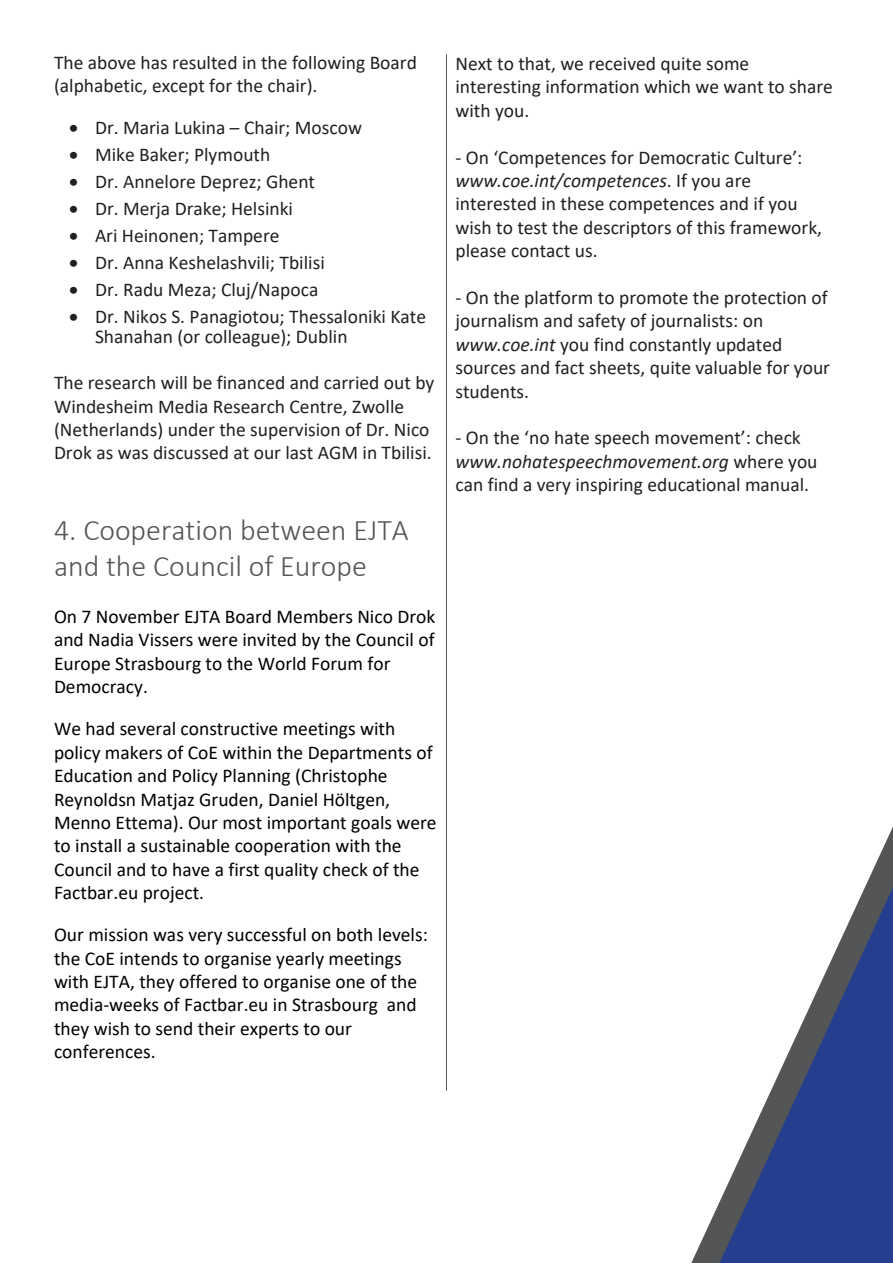
<style>
.page{position:relative;width:893px;height:1263px;background:#fff}
.page>*{position:absolute;margin:0;border:0;box-sizing:border-box;transform-origin:0 0}
.platte_tekst{font:300 30px/36px "Calibri";color:#545557}
.platte_tekst-2{font:19.5px/23.4px "Calibri";color:#231f20}
.platte_tekst-3{font:19.5px/23.4px "Calibri";color:#000}
.s1{font-style:italic}
</style>
<div class="page">
<svg style="left:691px;top:827px;width:202px;height:436px"></svg>
<hr style="left:446px;top:54px;width:1px;height:1037px;background:#545557">
<p class="platte_tekst-2" style="left:54px;top:51px;width:364px">The above has resulted in the following Board (alphabetic, except for the chair).</p>
<p class="platte_tekst-2" style="left:69px;top:117px;width:294px">• Dr. Maria Lukina – Chair; Moscow</p>
<p class="platte_tekst-2" style="left:69px;top:144px;width:203px">• Mike Baker; Plymouth</p>
<p class="platte_tekst-2" style="left:69px;top:171px;width:248px">• Dr. Annelore Deprez; Ghent</p>
<p class="platte_tekst-2" style="left:69px;top:198px;width:226px">• Dr. Merja Drake; Helsinki</p>
<p class="platte_tekst-2" style="left:69px;top:225px;width:212px">• Ari Heinonen; Tampere</p>
<p class="platte_tekst-2" style="left:69px;top:252px;width:257px">• Dr. Anna Keshelashvili; Tbilisi</p>
<p class="platte_tekst-2" style="left:69px;top:279px;width:251px">• Dr. Radu Meza; Cluj/Napoca</p>
<p class="platte_tekst-2" style="left:95px;top:308px;width:333px;line-height:19.5px;text-indent:-26px">• Dr. Nikos S. Panagiotou; Thessaloniki Kate<br>Shanahan (or colleague); Dublin</p>
<p class="platte_tekst-2" style="left:54px;top:372px;width:382px">The research will be financed and carried out by Windesheim Media Research Centre, Zwolle (Netherlands) under the supervision of Dr. Nico Drok as was discussed at our last AGM in Tbilisi.</p>
<p class="platte_tekst" style="left:54px;top:514px;width:356px">4. Cooperation between EJTA and the Council of Europe</p>
<p class="platte_tekst-3" style="left:54px;top:606px;width:383px">On 7 November EJTA Board Members Nico Drok and Nadia Vissers were invited by the Council of Europe Strasbourg to the World Forum for Democracy.</p>
<p class="platte_tekst-3" style="left:54px;top:718px;width:384px">We had several constructive meetings with policy makers of CoE within the Departments of Education and Policy Planning (Christophe Reynoldsn Matjaz Gruden, Daniel Höltgen, Menno Ettema). Our most important goals were to install a sustainable cooperation with the Council and to have a first quality check of the Factbar.eu project.</p>
<p class="platte_tekst-3" style="left:54px;top:924px;width:375px">Our mission was very successful on both levels: the CoE intends to organise yearly meetings with EJTA, they offered to organise one of the media-weeks of Factbar.eu in Strasbourg and they wish to send their experts to our conferences.</p>
<p class="platte_tekst-2" style="left:455px;top:53px;width:379px">Next to that, we received quite some interesting information which we want to share with you.</p>
<p class="platte_tekst-2" style="left:455px;top:146px;width:368px">- On ‘Competences for Democratic Culture’: <span class="s1">www.coe.int/competences</span>. If you are interested in these competences and if you wish to test the descriptors of this framework, please contact us.</p>
<p class="platte_tekst-2" style="left:455px;top:287px;width:376px">- On the platform to promote the protection of journalism and safety of journalists: on <span class="s1">www.coe.int</span> you find constantly updated sources and fact sheets, quite valuable for your students.</p>
<p class="platte_tekst-2" style="left:455px;top:427px;width:363px">- On the ‘no hate speech movement’: check <span class="s1">www.nohatespeechmovement.org</span> where you can find a very inspiring educational manual.</p>
</div>
